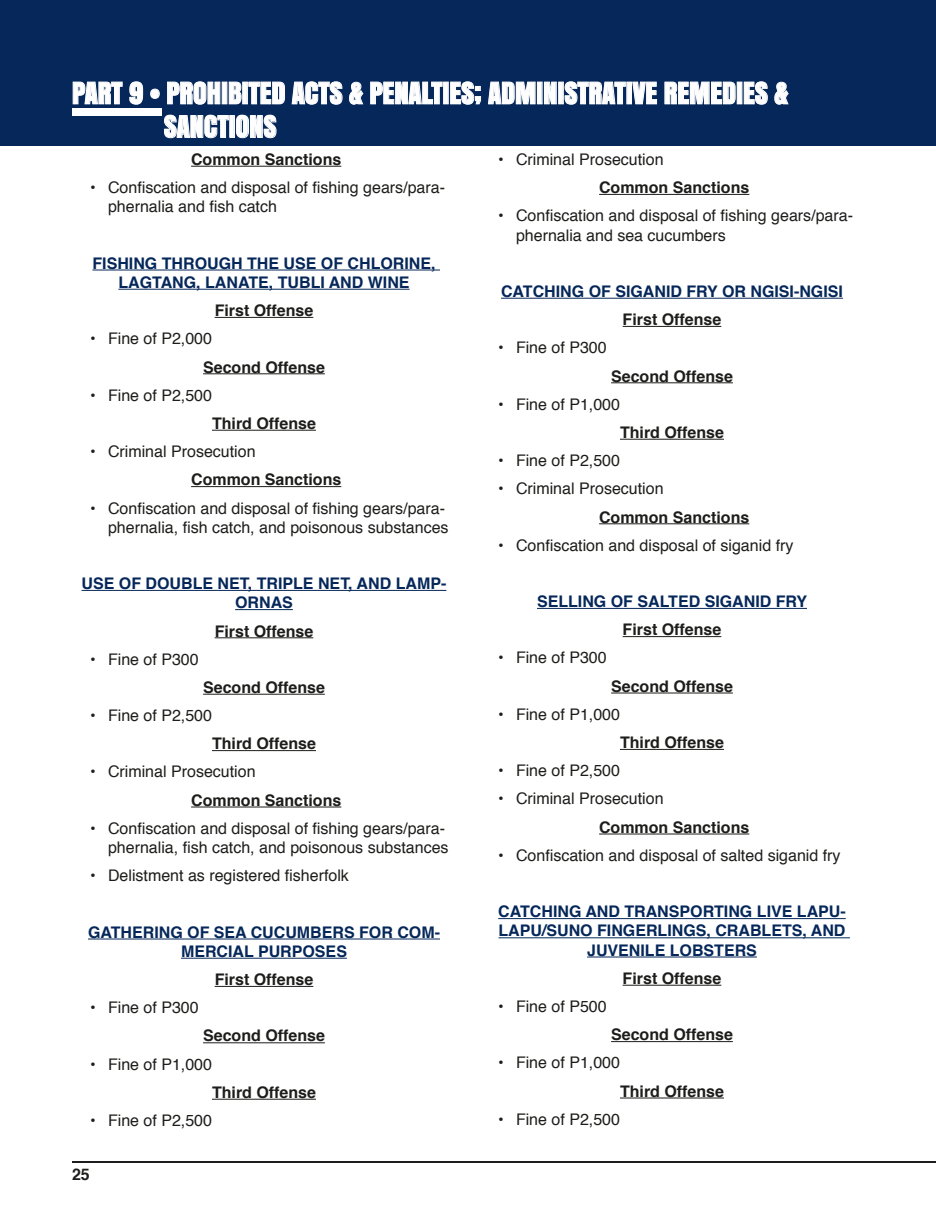
<style>
.page{position:relative;width:936px;height:1224px;background:#fff}
.page>*{position:absolute;margin:0;border:0;box-sizing:border-box;transform-origin:0 0}
.t1{font:28px/33.6px "Anton";color:#fff}
.t2{font:16px/19.2px "Helvetica";color:#1d1d1b}
.t3{font:700 16px "Helvetica";color:#1d1d1b}
.t4{font:700 16px/19.2px "Helvetica";color:#052759;text-align:center}
</style>
<div class="page">
<hr style="left:72px;top:1161px;width:864px;height:2px;background:#1d1d1b">
<div style="left:0;top:0;width:936px;height:145px;background:#052759"></div>
<div style="left:72px;top:108px;width:89px;height:7px;background:#fff"></div>
<svg style="left:72px;top:81px;width:51px;height:24px"></svg>
<svg style="left:129px;top:81px;width:15px;height:24px"></svg>
<svg style="left:150px;top:88px;width:10px;height:11px"></svg>
<svg style="left:167px;top:81px;width:54px;height:24px"></svg>
<svg style="left:228px;top:81px;width:14px;height:24px"></svg>
<svg style="left:248px;top:81px;width:95px;height:24px"></svg>
<svg style="left:349px;top:81px;width:15px;height:24px"></svg>
<svg style="left:370px;top:81px;width:73px;height:24px"></svg>
<svg style="left:450px;top:81px;width:32px;height:24px"></svg>
<svg style="left:488px;top:81px;width:48px;height:24px"></svg>
<div style="left:537px;top:82px;width:5px;height:22px;border:1px solid #fff"></div>
<svg style="left:544px;top:81px;width:13px;height:24px"></svg>
<svg style="left:564px;top:81px;width:62px;height:24px"></svg>
<div style="left:627px;top:82px;width:5px;height:22px;border:1px solid #fff"></div>
<svg style="left:632px;top:81px;width:26px;height:24px"></svg>
<svg style="left:664px;top:81px;width:72px;height:24px"></svg>
<svg style="left:743px;top:81px;width:25px;height:24px"></svg>
<svg style="left:774px;top:81px;width:15px;height:24px"></svg>
<svg style="left:164px;top:115px;width:65px;height:24px"></svg>
<div style="left:230px;top:116px;width:5px;height:21px;border:1px solid #fff"></div>
<svg style="left:236px;top:115px;width:41px;height:24px"></svg>
<hr style="left:191px;top:166px;width:150px;height:1px;background:#1d1d1b">
<hr style="left:92px;top:270px;width:348px;height:1px;background:#052759">
<hr style="left:118px;top:289px;width:292px;height:1px;background:#052759">
<hr style="left:215px;top:317px;width:98px;height:1px;background:#1d1d1b">
<hr style="left:203px;top:373px;width:122px;height:1px;background:#1d1d1b">
<hr style="left:212px;top:430px;width:104px;height:1px;background:#1d1d1b">
<hr style="left:191px;top:486px;width:150px;height:1px;background:#1d1d1b">
<hr style="left:82px;top:590px;width:364px;height:1px;background:#052759">
<hr style="left:235px;top:609px;width:58px;height:1px;background:#052759">
<hr style="left:215px;top:637px;width:98px;height:1px;background:#1d1d1b">
<hr style="left:203px;top:694px;width:122px;height:1px;background:#1d1d1b">
<hr style="left:212px;top:750px;width:104px;height:1px;background:#1d1d1b">
<hr style="left:191px;top:807px;width:150px;height:1px;background:#1d1d1b">
<hr style="left:88px;top:939px;width:352px;height:1px;background:#052759">
<hr style="left:181px;top:958px;width:166px;height:1px;background:#052759">
<hr style="left:215px;top:986px;width:98px;height:1px;background:#1d1d1b">
<hr style="left:203px;top:1042px;width:122px;height:1px;background:#1d1d1b">
<hr style="left:212px;top:1099px;width:104px;height:1px;background:#1d1d1b">
<hr style="left:599px;top:194px;width:150px;height:1px;background:#1d1d1b">
<hr style="left:501px;top:298px;width:342px;height:1px;background:#052759">
<hr style="left:623px;top:326px;width:98px;height:1px;background:#1d1d1b">
<hr style="left:611px;top:382px;width:122px;height:1px;background:#1d1d1b">
<hr style="left:620px;top:439px;width:104px;height:1px;background:#1d1d1b">
<hr style="left:599px;top:523px;width:150px;height:1px;background:#1d1d1b">
<hr style="left:537px;top:608px;width:270px;height:1px;background:#052759">
<hr style="left:623px;top:636px;width:98px;height:1px;background:#1d1d1b">
<hr style="left:611px;top:693px;width:122px;height:1px;background:#1d1d1b">
<hr style="left:620px;top:749px;width:104px;height:1px;background:#1d1d1b">
<hr style="left:599px;top:834px;width:150px;height:1px;background:#1d1d1b">
<hr style="left:498px;top:918px;width:348px;height:1px;background:#052759">
<hr style="left:499px;top:937px;width:351px;height:1px;background:#052759">
<hr style="left:587px;top:957px;width:170px;height:1px;background:#052759">
<hr style="left:623px;top:985px;width:98px;height:1px;background:#1d1d1b">
<hr style="left:611px;top:1041px;width:122px;height:1px;background:#1d1d1b">
<hr style="left:620px;top:1098px;width:104px;height:1px;background:#1d1d1b">
<h1 class="t1" style="left:164px;top:75px;width:626px;text-indent:-92px">PART 9 • PROHIBITED ACTS &amp; PENALTIES; ADMINISTRATIVE REMEDIES &amp;<br>SANCTIONS</h1>
<p class="t3" style="left:191px;top:146px;width:152px">Common Sanctions</p>
<p class="t2" style="left:108px;top:178px;width:339px;text-indent:-18px">• Confiscation and disposal of fishing gears/para&shy;phernalia and fish catch</p>
<p class="t2" style="left:498px;top:150px;width:167px">• Criminal Prosecution</p>
<p class="t3" style="left:599px;top:175px;width:152px">Common Sanctions</p>
<p class="t2" style="left:516px;top:207px;width:339px;text-indent:-18px">• Confiscation and disposal of fishing gears/para&shy;phernalia and sea cucumbers</p>
<p class="t4" style="left:92px;top:254px;width:345px">FISHING THROUGH THE USE OF CHLORINE,<br>LAGTANG, LANATE, TUBLI AND WINE</p>
<p class="t3" style="left:215px;top:298px;width:100px">First Offense</p>
<p class="t2" style="left:90px;top:330px;width:124px">• Fine of P2,000</p>
<p class="t3" style="left:203px;top:354px;width:123px">Second Offense</p>
<p class="t2" style="left:90px;top:386px;width:124px">• Fine of P2,500</p>
<p class="t3" style="left:212px;top:410px;width:106px">Third Offense</p>
<p class="t2" style="left:90px;top:442px;width:167px">• Criminal Prosecution</p>
<p class="t3" style="left:191px;top:467px;width:152px">Common Sanctions</p>
<p class="t2" style="left:90px;top:499px;width:360px;text-align:right">• Confiscation and disposal of fishing gears/para&shy;phernalia, fish catch, and poisonous substances</p>
<p class="t4" style="left:82px;top:574px;width:366px">USE OF DOUBLE NET, TRIPLE NET, AND LAMP-<br>ORNAS</p>
<p class="t3" style="left:215px;top:618px;width:100px">First Offense</p>
<p class="t2" style="left:90px;top:650px;width:110px">• Fine of P300</p>
<p class="t3" style="left:203px;top:674px;width:123px">Second Offense</p>
<p class="t2" style="left:90px;top:706px;width:124px">• Fine of P2,500</p>
<p class="t3" style="left:212px;top:731px;width:106px">Third Offense</p>
<p class="t2" style="left:90px;top:763px;width:167px">• Criminal Prosecution</p>
<p class="t3" style="left:191px;top:787px;width:152px">Common Sanctions</p>
<p class="t2" style="left:90px;top:819px;width:360px;text-align:right">• Confiscation and disposal of fishing gears/para&shy;phernalia, fish catch, and poisonous substances</p>
<p class="t2" style="left:90px;top:867px;width:260px">• Delistment as registered fisherfolk</p>
<p class="t4" style="left:88px;top:923px;width:354px">GATHERING OF SEA CUCUMBERS FOR COM-<br>MERCIAL PURPOSES</p>
<p class="t3" style="left:215px;top:967px;width:100px">First Offense</p>
<p class="t2" style="left:90px;top:999px;width:110px">• Fine of P300</p>
<p class="t3" style="left:203px;top:1023px;width:123px">Second Offense</p>
<p class="t2" style="left:90px;top:1055px;width:124px">• Fine of P1,000</p>
<p class="t3" style="left:212px;top:1079px;width:106px">Third Offense</p>
<p class="t2" style="left:90px;top:1111px;width:124px">• Fine of P2,500</p>
<p class="t3" style="left:72px;top:1162px;width:19px">25</p>
<p class="t4" style="left:501px;top:282px;width:343px">CATCHING OF SIGANID FRY OR NGISI-NGISI</p>
<p class="t3" style="left:623px;top:307px;width:100px">First Offense</p>
<p class="t2" style="left:498px;top:339px;width:110px">• Fine of P300</p>
<p class="t3" style="left:611px;top:363px;width:123px">Second Offense</p>
<p class="t2" style="left:498px;top:395px;width:124px">• Fine of P1,000</p>
<p class="t3" style="left:620px;top:419px;width:106px">Third Offense</p>
<p class="t2" style="left:498px;top:451px;width:124px">• Fine of P2,500</p>
<p class="t2" style="left:498px;top:480px;width:167px">• Criminal Prosecution</p>
<p class="t3" style="left:599px;top:504px;width:152px">Common Sanctions</p>
<p class="t2" style="left:498px;top:536px;width:297px">• Confiscation and disposal of siganid fry</p>
<p class="t4" style="left:537px;top:592px;width:272px">SELLING OF SALTED SIGANID FRY</p>
<p class="t3" style="left:623px;top:617px;width:100px">First Offense</p>
<p class="t2" style="left:498px;top:649px;width:110px">• Fine of P300</p>
<p class="t3" style="left:611px;top:673px;width:123px">Second Offense</p>
<p class="t2" style="left:498px;top:705px;width:124px">• Fine of P1,000</p>
<p class="t3" style="left:620px;top:730px;width:106px">Third Offense</p>
<p class="t2" style="left:498px;top:762px;width:124px">• Fine of P2,500</p>
<p class="t2" style="left:498px;top:790px;width:167px">• Criminal Prosecution</p>
<p class="t3" style="left:599px;top:814px;width:152px">Common Sanctions</p>
<p class="t2" style="left:498px;top:846px;width:344px">• Confiscation and disposal of salted siganid fry</p>
<p class="t4" style="left:498px;top:902px;width:349px">CATCHING AND TRANSPORTING LIVE LAPU-<br>LAPU/SUNO FINGERLINGS, CRABLETS, AND<br>JUVENILE LOBSTERS</p>
<p class="t3" style="left:623px;top:965px;width:100px">First Offense</p>
<p class="t2" style="left:498px;top:997px;width:110px">• Fine of P500</p>
<p class="t3" style="left:611px;top:1022px;width:123px">Second Offense</p>
<p class="t2" style="left:498px;top:1054px;width:124px">• Fine of P1,000</p>
<p class="t3" style="left:620px;top:1078px;width:106px">Third Offense</p>
<p class="t2" style="left:498px;top:1110px;width:124px">• Fine of P2,500</p>
</div>
